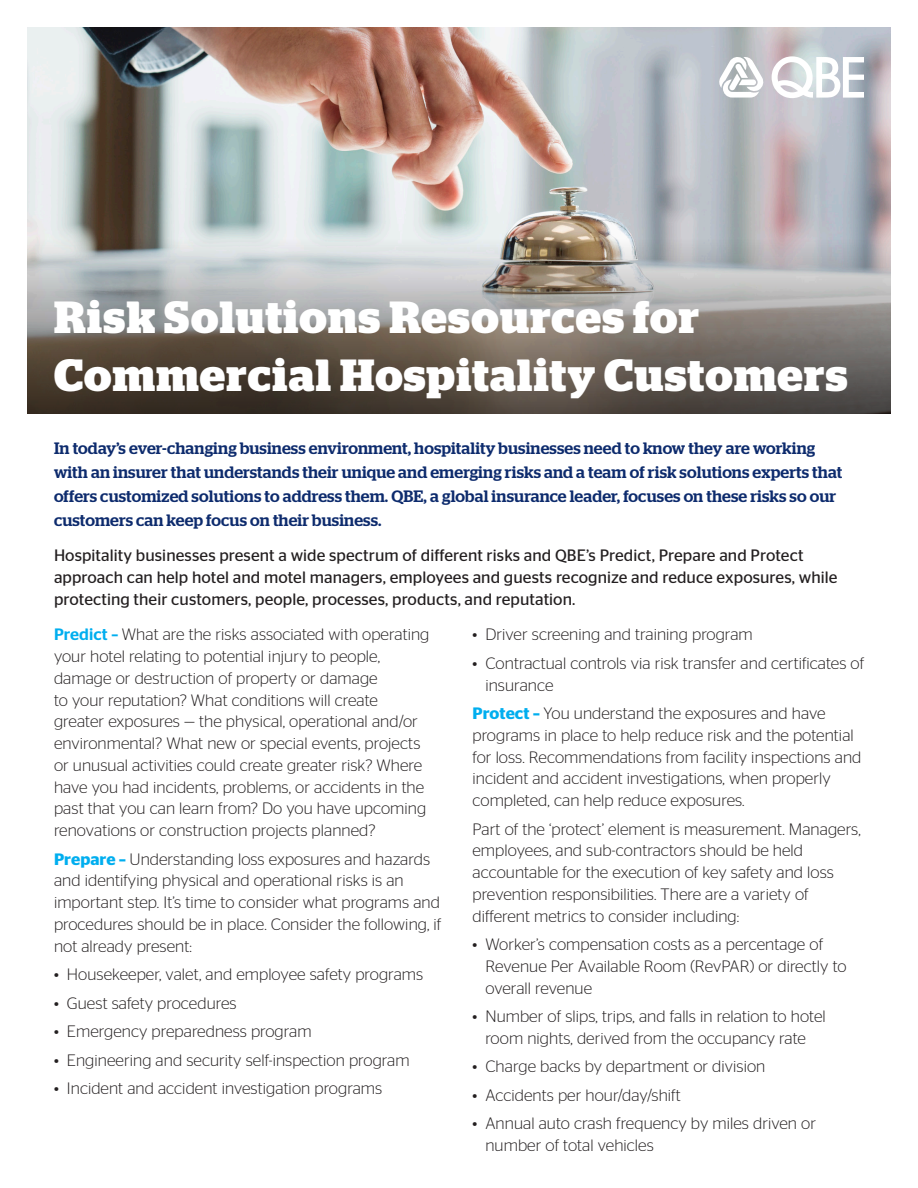
<style>
.page{position:relative;width:918px;height:1188px;background:#fff}
.page>*{position:absolute;margin:0;border:0;box-sizing:border-box;transform-origin:0 0}
.Headline_Title{font:700 45px/57.9px "Stag";letter-spacing:.03em;color:#fff}
.t1{font:300 16.5px/21.8px "Stag Sans";letter-spacing:.005em;color:#231f20}
.t2{font:500 16.5px/24px "Stag";letter-spacing:.01em;color:#0d2b6d}
.t3{font:16.5px/21.8px "Stag Sans";letter-spacing:.005em;color:#231f20}
.s1{font-weight:500;color:#00aeef}
.s2{font-weight:600;color:#00aeef}
</style>
<div class="page">
<img style="left:27px;top:27px;width:864px;height:212px">
<svg style="left:27px;top:239px;width:864px;height:175px;background:#86827c"></svg>
<svg style="left:772px;top:56px;width:92px;height:42px"></svg>
<svg style="left:719px;top:56px;width:46px;height:42px"></svg>
<p class="Headline_Title" style="left:54px;top:288px;width:795px">Risk Solutions Resources for<br>Commercial Hospitality Customers</p>
<p class="t2" style="left:54px;top:436px;width:790px">In today’s ever-changing business environment, hospitality businesses need to know they are working with an insurer that understands their unique and emerging risks and a team of risk solutions experts that offers customized solutions to address them. QBE, a global insurance leader, focuses on these risks so our customers can keep focus on their business.</p>
<p class="t3" style="left:54px;top:544px;width:785px">Hospitality businesses present a wide spectrum of different risks and QBE’s Predict, Prepare and Protect approach can help hotel and motel managers, employees and guests recognize and reduce exposures, while protecting their customers, people, processes, products, and reputation.</p>
<p class="t1" style="left:54px;top:624px;width:377px"><span class="s1">Predict –</span> What are the risks associated with operating your hotel relating to potential injury to people, damage or destruction of property or damage<br>to your reputation? What conditions will create greater exposures — the physical, operational and/or environmental? What new or special events, projects or unusual activities could create greater risk? Where have you had incidents, problems, or accidents in the past that you can learn from? Do you have upcoming renovations or construction projects planned?</p>
<p class="t1" style="left:54px;top:848px;width:389px"><span class="s2">Prepare –</span> Understanding loss exposures and hazards and identifying physical and operational risks is an important step. It’s time to consider what programs and procedures should be in place. Consider the following, if not already present:</p>
<p class="t1" style="left:54px;top:963px;width:371px">• Housekeeper, valet, and employee safety programs</p>
<p class="t1" style="left:54px;top:992px;width:184px">• Guest safety procedures</p>
<p class="t1" style="left:54px;top:1020px;width:259px">• Emergency preparedness program</p>
<p class="t1" style="left:54px;top:1049px;width:357px">• Engineering and security self-inspection program</p>
<p class="t1" style="left:54px;top:1077px;width:330px">• Incident and accident investigation programs</p>
<p class="t1" style="left:472px;top:624px;width:282px">• Driver screening and training program</p>
<p class="t1" style="left:485px;top:652px;width:380px;text-indent:-13px">• Contractual controls via risk transfer and certificates of insurance</p>
<p class="t1" style="left:472px;top:702px;width:390px"><span class="s2">Protect –</span> You understand the exposures and have programs in place to help reduce risk and the potential for loss. Recommendations from facility inspections and incident and accident investigations, when properly completed, can help reduce exposures.</p>
<p class="t1" style="left:472px;top:818px;width:390px">Part of the ‘protect’ element is measurement. Managers, employees, and sub-contractors should be held accountable for the execution of key safety and loss prevention responsibilities. There are a variety of different metrics to consider including:</p>
<p class="t1" style="left:485px;top:933px;width:363px;text-indent:-13px">• Worker’s compensation costs as a percentage of<br>Revenue Per Available Room (RevPAR) or directly to overall revenue</p>
<p class="t1" style="left:472px;top:1005px;width:355px;text-align:center">• Number of slips, trips, and falls in relation to hotel room nights, derived from the occupancy rate</p>
<p class="t1" style="left:472px;top:1056px;width:294px">• Charge backs by department or division</p>
<p class="t1" style="left:472px;top:1084px;width:210px">• Accidents per hour/day/shift</p>
<p class="t1" style="left:485px;top:1113px;width:332px;text-indent:-13px">• Annual auto crash frequency by miles driven or number of total vehicles</p>
</div>
